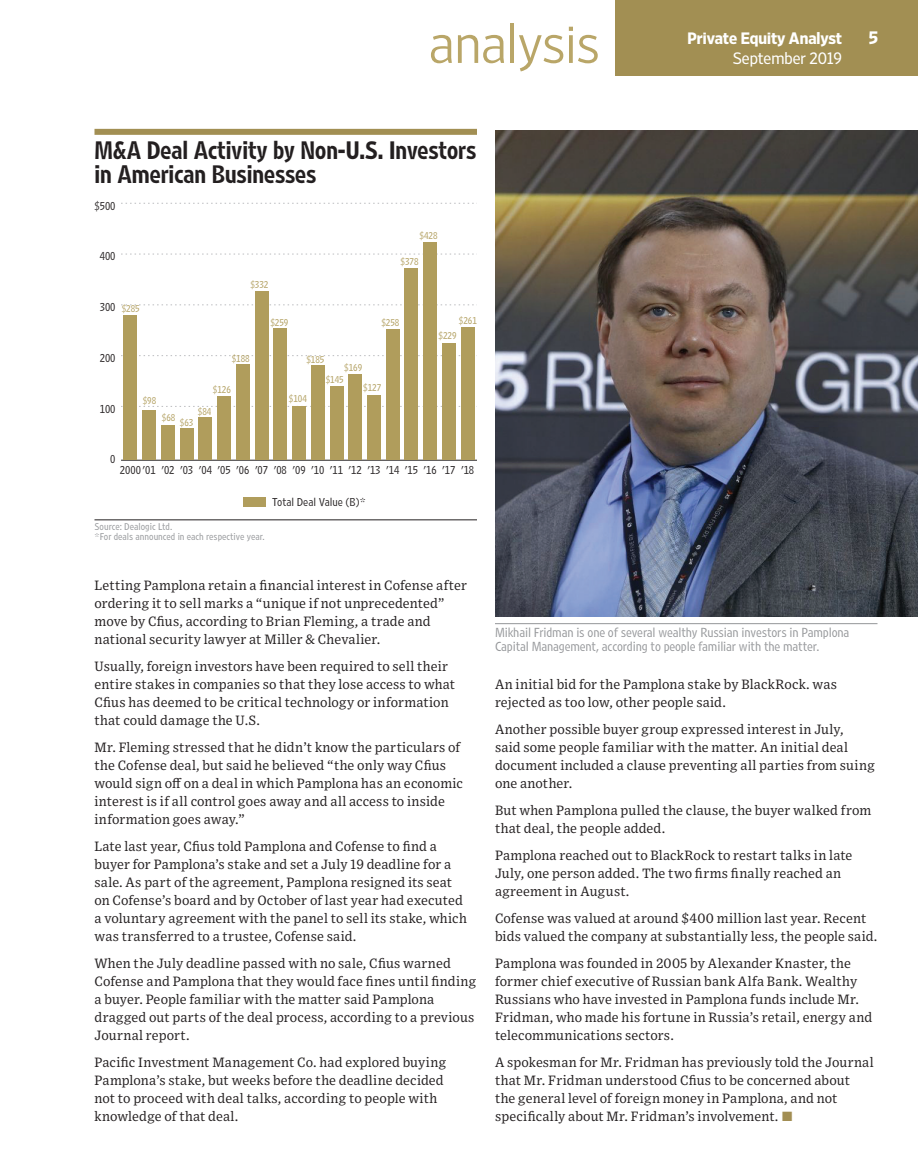
<style>
.page{position:relative;width:918px;height:1175px;background:#fff}
.page>*{position:absolute;margin:0;border:0;box-sizing:border-box;transform-origin:0 0}
.t1{font:300 54px "DJ5 Retina Nr";color:#b9a668}
.t2{font:700 22.5px/24px "DJ5 Retina Ag Reg";color:#231f20}
.t3{font:700 18px "DJ5 Retina Nr";color:#fff}
.t4{font:700 16.5px "DJ5 Retina Nr";color:#fff}
.t5{font:500 16.5px "DJ5 Retina Nr";color:#fff}
.t6{font:13.5px/18px "Exchange";letter-spacing:.005em;color:#231f20}
.t7{font:500 12px/13.5px "DJ5 Retina Ag Reg";letter-spacing:-.01em;color:#939598}
.t8{font:500 10.5px "DJ5 Retina Ag Reg";color:#231f20}
.t9{font:500 9px "DJ5 Retina Ag Reg";color:#b09d5c}
.t10{font:500 9px/10.5px "DJ5 Retina Ag Reg";color:#939598}
.s1{color:#a28e53}
</style>
<div class="page">
<div style="left:616px;top:0;width:302px;height:75px;background:#a28f53"></div>
<img style="left:495px;top:130px;width:423px;height:486px">
<div style="left:94px;top:129px;width:383px;height:6px;background:#a28f53"></div>
<hr style="left:94px;top:519px;width:383px;height:1px;background:#231f20">
<div style="left:243px;top:497px;width:22px;height:10px;background:#b09d5c"></div>
<hr style="left:121px;top:460px;width:356px;height:1px;background:#231f20">
<svg style="left:121px;top:406px;width:356px;height:1px"></svg>
<svg style="left:121px;top:355px;width:356px;height:1px"></svg>
<svg style="left:121px;top:304px;width:356px;height:1px"></svg>
<svg style="left:121px;top:254px;width:356px;height:1px"></svg>
<svg style="left:121px;top:203px;width:356px;height:1px"></svg>
<div style="left:124px;top:315px;width:13px;height:144px;background:#b09d5c"></div>
<div style="left:142px;top:410px;width:14px;height:49px;background:#b09d5c"></div>
<div style="left:161px;top:425px;width:14px;height:34px;background:#b09d5c"></div>
<div style="left:180px;top:428px;width:13px;height:31px;background:#b09d5c"></div>
<div style="left:199px;top:417px;width:13px;height:42px;background:#b09d5c"></div>
<div style="left:217px;top:396px;width:14px;height:63px;background:#b09d5c"></div>
<div style="left:236px;top:364px;width:14px;height:95px;background:#b09d5c"></div>
<div style="left:255px;top:291px;width:13px;height:168px;background:#b09d5c"></div>
<div style="left:274px;top:328px;width:13px;height:131px;background:#b09d5c"></div>
<div style="left:292px;top:406px;width:14px;height:53px;background:#b09d5c"></div>
<div style="left:311px;top:365px;width:14px;height:94px;background:#b09d5c"></div>
<div style="left:330px;top:386px;width:13px;height:73px;background:#b09d5c"></div>
<div style="left:348px;top:374px;width:14px;height:85px;background:#b09d5c"></div>
<div style="left:367px;top:395px;width:14px;height:64px;background:#b09d5c"></div>
<div style="left:386px;top:329px;width:13px;height:130px;background:#b09d5c"></div>
<div style="left:405px;top:268px;width:13px;height:191px;background:#b09d5c"></div>
<div style="left:423px;top:242px;width:14px;height:217px;background:#b09d5c"></div>
<div style="left:442px;top:343px;width:14px;height:116px;background:#b09d5c"></div>
<div style="left:461px;top:327px;width:13px;height:132px;background:#b09d5c"></div>
<hr style="left:495px;top:623px;width:383px;height:1px;background:#939598">
<h1 class="t1" style="left:557px;top:6px;width:44px">tk</h1>
<h1 class="t1" style="left:429px;top:13px;width:172px">analysis</h1>
<h2 class="t2" style="left:94px;top:138px;width:383px">M&amp;A Deal Activity by Non-U.S. Investors in American Businesses</h2>
<p class="t8" style="left:94px;top:199px;width:23px">$500</p>
<p class="t8" style="left:100px;top:250px;width:17px">400</p>
<p class="t8" style="left:100px;top:301px;width:17px">300</p>
<p class="t9" style="left:122px;top:303px;width:20px">$285</p>
<p class="t8" style="left:100px;top:351px;width:17px">200</p>
<p class="t9" style="left:250px;top:279px;width:20px">$332</p>
<p class="t9" style="left:232px;top:353px;width:20px">$188</p>
<p class="t9" style="left:270px;top:317px;width:20px">$259</p>
<p class="t9" style="left:306px;top:354px;width:20px">$185</p>
<p class="t9" style="left:420px;top:230px;width:20px">$428</p>
<p class="t9" style="left:401px;top:256px;width:20px">$378</p>
<p class="t9" style="left:344px;top:362px;width:20px">$169</p>
<p class="t9" style="left:381px;top:317px;width:20px">$258</p>
<p class="t9" style="left:459px;top:315px;width:20px">$261</p>
<p class="t9" style="left:439px;top:330px;width:20px">$229</p>
<p class="t8" style="left:100px;top:402px;width:17px">100</p>
<p class="t9" style="left:213px;top:384px;width:20px">$126</p>
<p class="t9" style="left:143px;top:395px;width:15px">$98</p>
<p class="t9" style="left:198px;top:406px;width:15px">$84</p>
<p class="t9" style="left:162px;top:412px;width:15px">$68</p>
<p class="t9" style="left:180px;top:417px;width:15px">$63</p>
<p class="t9" style="left:289px;top:393px;width:20px">$104</p>
<p class="t9" style="left:326px;top:374px;width:20px">$145</p>
<p class="t9" style="left:363px;top:382px;width:20px">$127</p>
<p class="t8" style="left:110px;top:453px;width:7px">0</p>
<p class="t8" style="left:120px;top:463px;width:356px">2000 '01 '02 '03 '04 '05 '06 '07 '08 '09 '10 '11 '12 '13 '14 '15 '16 '17 '18</p>
<p class="t10" style="left:94px;top:521px;width:172px">Source: Dealogic Ltd.<br>*For deals announced in each respective year.</p>
<p class="t8" style="left:272px;top:495px;width:95px">Total Deal Value (B)*</p>
<p class="t4" style="left:688px;top:22px;width:156px">Private Equity Analyst</p>
<h3 class="t3" style="left:869px;top:20px;width:11px">5</h3>
<p class="t4" style="left:688px;top:29px;width:156px">Private Equity Analyst</p>
<h3 class="t3" style="left:869px;top:27px;width:11px">5</h3>
<p class="t5" style="left:733px;top:42px;width:111px">September 2019</p>
<p class="t5" style="left:733px;top:49px;width:111px">September 2019</p>
<p class="t6" style="left:94px;top:575px;width:374px">Letting Pamplona retain a financial interest in Cofense after ordering it to sell marks a “unique if not unprecedented” move by Cfius, according to Brian Fleming, a trade and national security lawyer at Miller &amp; Chevalier.</p>
<p class="t6" style="left:94px;top:656px;width:362px">Usually, foreign investors have been required to sell their entire stakes in companies so that they lose access to what Cfius has deemed to be critical technology or information that could damage the U.S.</p>
<p class="t6" style="left:94px;top:737px;width:370px">Mr. Fleming stressed that he didn’t know the particulars of the Cofense deal, but said he believed “the only way Cfius would sign off on a deal in which Pamplona has an economic interest is if all control goes away and all access to inside information goes away.”</p>
<p class="t6" style="left:94px;top:836px;width:374px">Late last year, Cfius told Pamplona and Cofense to find a buyer for Pamplona’s stake and set a July 19 deadline for a sale. As part of the agreement, Pamplona resigned its seat on Cofense’s board and by October of last year had executed a voluntary agreement with the panel to sell its stake, which was transferred to a trustee, Cofense said.</p>
<p class="t6" style="left:94px;top:953px;width:384px">When the July deadline passed with no sale, Cfius warned Cofense and Pamplona that they would face fines until finding a buyer. People familiar with the matter said Pamplona dragged out parts of the deal process, according to a previous Journal report.</p>
<p class="t6" style="left:94px;top:1052px;width:353px">Pacific Investment Management Co. had explored buying Pamplona’s stake, but weeks before the deadline decided not to proceed with deal talks, according to people with knowledge of that deal.</p>
<p class="t7" style="left:495px;top:626px;width:356px">Mikhail Fridman is one of several wealthy Russian investors in Pamplona<br>Capital Management, according to people familiar with the matter.</p>
<p class="t6" style="left:495px;top:674px;width:344px">An initial bid for the Pamplona stake by BlackRock. was rejected as too low, other people said.</p>
<p class="t6" style="left:495px;top:719px;width:381px">Another possible buyer group expressed interest in July,<br>said some people familiar with the matter. An initial deal document included a clause preventing all parties from suing one another.</p>
<p class="t6" style="left:495px;top:800px;width:378px">But when Pamplona pulled the clause, the buyer walked from that deal, the people added.</p>
<p class="t6" style="left:495px;top:845px;width:359px">Pamplona reached out to BlackRock to restart talks in late<br>July, one person added. The two firms finally reached an agreement in August.</p>
<p class="t6" style="left:495px;top:908px;width:384px">Cofense was valued at around $400 million last year. Recent bids valued the company at substantially less, the people said.</p>
<p class="t6" style="left:495px;top:953px;width:379px">Pamplona was founded in 2005 by Alexander Knaster, the former chief executive of Russian bank Alfa Bank. Wealthy Russians who have invested in Pamplona funds include Mr.<br>Fridman, who made his fortune in Russia’s retail, energy and telecommunications sectors.</p>
<p class="t6" style="left:495px;top:1052px;width:380px">A spokesman for Mr. Fridman has previously told the Journal that Mr. Fridman understood Cfius to be concerned about the general level of foreign money in Pamplona, and not specifically about Mr. Fridman’s involvement. <span class="s1">■</span></p>
</div>
